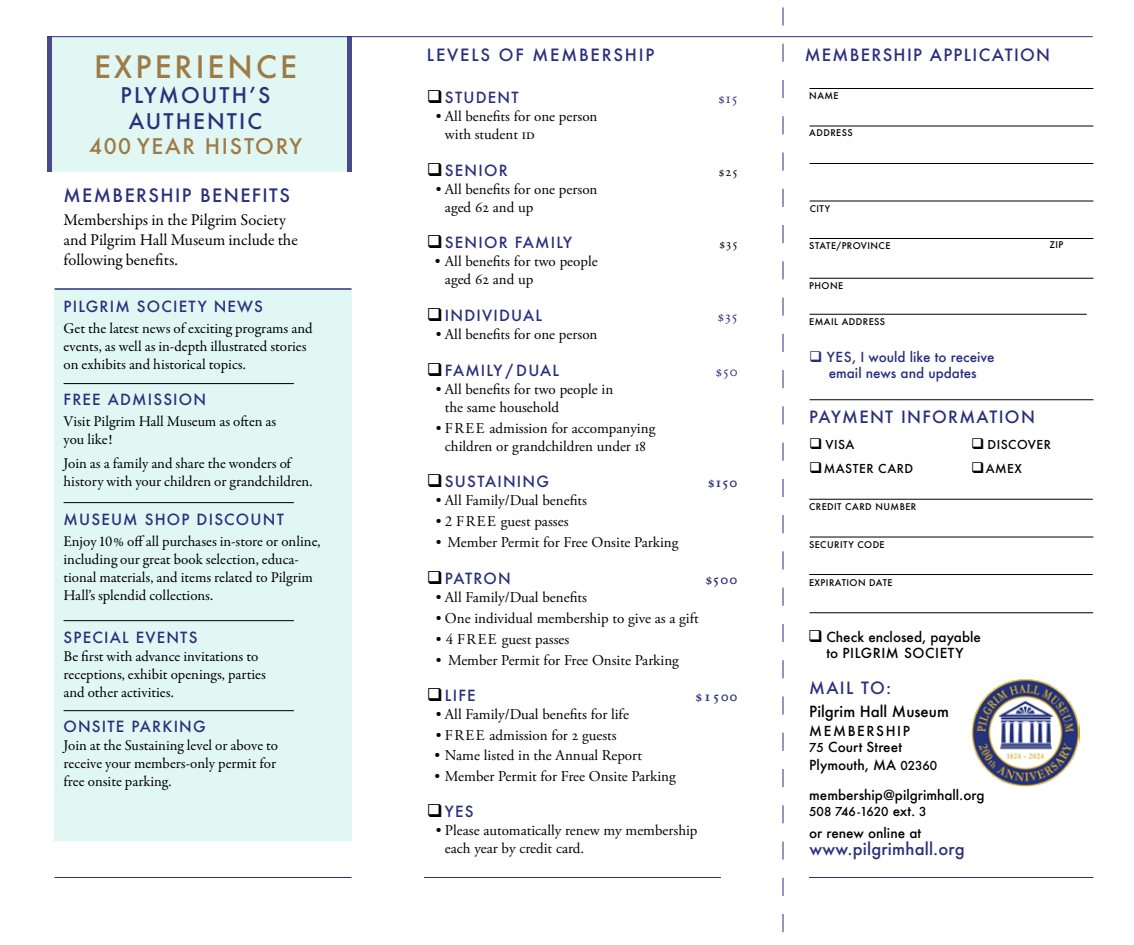
<style>
.page{position:relative;width:1134px;height:945px;background:#fff}
.page>*{position:absolute;margin:0;border:0;box-sizing:border-box;transform-origin:0 0}
.t1{font:500 30px "Futura";letter-spacing:.1em;color:#9e7b46}
.t2{font:500 21px/25.5px "Futura";letter-spacing:.1em;color:#2a2f7c;text-align:center}
.t3{font:500 21px "Futura";letter-spacing:.08em;color:#9e7b46}
.t4{font:500 18px "Futura";letter-spacing:.08em;color:#2a2f7c}
.t5{font:16.5px/19.8px "Garamond Premr Pro";color:#000}
.t6{font:500 16.5px "Futura";letter-spacing:.08em;color:#2a2f7c}
.t7{font:500 16.5px "Futura";letter-spacing:.01em;color:#2a2f7c}
.t8{font:500 16.5px "Futura";letter-spacing:.11em;color:#2a2f7c}
.t9{font:15px/18px "Adobe Garamond Pro";color:#000}
.t10{font:15px/18px "Garamond Premr Pro";color:#000}
.t11{font:500 15px "Futura";letter-spacing:.08em;color:#2a2f7c}
.t12{font:500 15px "Futura";color:#000}
.t13{font:600 15px "Adobe Garamond Pro";color:#2a2f7c}
.t14{font:15px "Adobe Garamond Pro";color:#2a2f7c}
.t15{font:500 13.5px/16.2px "Futura";color:#000;text-align:center}
.t16{font:500 13.5px/16.2px "Futura";color:#2a2f7c;text-align:center}
.t17{font:500 13.5px/16.2px "Futura";letter-spacing:.08em;color:#000}
.t18{font:13.5px "Adobe Garamond Pro";color:#000}
.t19{font:500 12px "Futura";letter-spacing:.04em;color:#000}
.t20{font:500 12px "Futura";color:#000}
.t21{font:500 9px "Futura";letter-spacing:.05em;color:#000}
.s1{color:#000}
.s2{font-size:12px}
.s3{font-size:13.5px}
</style>
<div class="page">
<img style="left:971px;top:679px;width:108px;height:108px">
<hr style="left:810px;top:88px;width:283px;height:1px;background:#000">
<hr style="left:810px;top:126px;width:283px;height:1px;background:#000">
<hr style="left:810px;top:163px;width:283px;height:1px;background:#000">
<hr style="left:810px;top:201px;width:283px;height:1px;background:#000">
<hr style="left:810px;top:238px;width:283px;height:1px;background:#000">
<hr style="left:810px;top:314px;width:277px;height:1px;background:#000">
<hr style="left:810px;top:399px;width:283px;height:1px;background:#000">
<hr style="left:809px;top:499px;width:284px;height:1px;background:#000">
<hr style="left:810px;top:537px;width:283px;height:1px;background:#000">
<hr style="left:809px;top:574px;width:284px;height:1px;background:#000">
<hr style="left:810px;top:612px;width:283px;height:1px;background:#000">
<hr style="left:810px;top:278px;width:283px;height:1px;background:#000">
<svg style="left:783px;top:7px;width:1px;height:925px"></svg>
<hr style="left:424px;top:877px;width:297px;height:1px;background:#2a2f7c">
<div style="left:52px;top:37px;width:295px;height:135px;background:#e0f7f3"></div>
<div style="left:55px;top:289px;width:297px;height:552px;background:#e0f7f3"></div>
<hr style="left:64px;top:383px;width:230px;height:1px;background:#000">
<hr style="left:64px;top:502px;width:230px;height:1px;background:#000">
<hr style="left:64px;top:620px;width:230px;height:1px;background:#000">
<hr style="left:55px;top:288px;width:297px;height:2px;background:#2a2f7c">
<div style="left:347px;top:36px;width:5px;height:136px;background:#49498b"></div>
<div style="left:47px;top:36px;width:5px;height:136px;background:#49498b"></div>
<hr style="left:64px;top:710px;width:230px;height:1px;background:#000">
<hr style="left:48px;top:36px;width:1045px;height:1px;background:#2a2f7c">
<hr style="left:809px;top:877px;width:284px;height:1px;background:#2a2f7c">
<hr style="left:55px;top:877px;width:297px;height:1px;background:#2a2f7c">
<h1 class="t1" style="left:94px;top:46px;width:205px">EXPERIENCE</h1>
<h2 class="t2" style="left:121px;top:82px;width:151px">PLYMOUTH’S<br>AUTHENTIC</h2>
<h2 class="t3" style="left:89px;top:132px;width:214px">400 YEAR HISTORY</h2>
<p class="t4" style="left:64px;top:183px;width:228px">MEMBERSHIP BENEFITS</p>
<p class="t5" style="left:64px;top:210px;width:236px">Memberships in the Pilgrim Society and Pilgrim Hall Museum include the following benefits.</p>
<p class="t11" style="left:64px;top:296px;width:201px">PILGRIM SOCIETY NEWS</p>
<p class="t10" style="left:64px;top:320px;width:251px">Get the latest news of exciting programs and events, as well as in-depth illustrated stories on exhibits and historical topics.</p>
<p class="t11" style="left:64px;top:389px;width:144px">FREE ADMISSION</p>
<p class="t10" style="left:64px;top:413px;width:214px">Visit Pilgrim Hall Museum as often as you like!</p>
<p class="t10" style="left:64px;top:455px;width:251px">Join as a family and share the wonders of history with your children or grandchildren.</p>
<p class="t11" style="left:64px;top:509px;width:222px">MUSEUM SHOP DISCOUNT</p>
<p class="t10" style="left:64px;top:533px;width:259px">Enjoy 10% off all purchases in-store or online, including our great book selection, educa&shy;tional materials, and items related to Pilgrim Hall’s splendid collections.</p>
<p class="t11" style="left:64px;top:627px;width:135px">SPECIAL EVENTS</p>
<p class="t10" style="left:64px;top:647px;width:204px">Be first with advance invitations to receptions, exhibit openings, parties and other activities.</p>
<p class="t11" style="left:64px;top:716px;width:144px">ONSITE PARKING</p>
<p class="t10" style="left:64px;top:737px;width:216px">Join at the Sustaining level or above to receive your members-only permit for free onsite parking.</p>
<p class="t8" style="left:427px;top:44px;width:229px">LEVELS OF MEMBERSHIP</p>
<p class="t11" style="left:427px;top:87px;width:93px"><span class="s1">❑</span> STUDENT</p>
<p class="t14" style="left:718px;top:89px;width:21px">$15</p>
<p class="t9" style="left:445px;top:108px;width:154px;text-indent:-9px">• All benefits for one person with student id</p>
<p class="t11" style="left:427px;top:160px;width:82px"><span class="s1">❑</span> SENIOR</p>
<p class="t18" style="left:719px;top:163px;width:20px">$25</p>
<p class="t9" style="left:445px;top:181px;width:154px;text-indent:-9px">• All benefits for one person aged 62 and up</p>
<p class="t11" style="left:427px;top:232px;width:147px"><span class="s1">❑</span> SENIOR FAMILY</p>
<p class="t18" style="left:720px;top:236px;width:19px">$35</p>
<p class="t9" style="left:445px;top:253px;width:154px;text-indent:-10px">• All benefits for two people aged 62 and up</p>
<p class="t11" style="left:427px;top:305px;width:117px"><span class="s1">❑</span> INDIVIDUAL</p>
<p class="t14" style="left:718px;top:307px;width:21px">$35</p>
<p class="t9" style="left:436px;top:326px;width:163px">• All benefits for one person</p>
<p class="t11" style="left:427px;top:360px;width:134px"><span class="s1">❑</span> FAMILY / DUAL</p>
<p class="t14" style="left:716px;top:362px;width:23px">$50</p>
<p class="t9" style="left:445px;top:380px;width:170px;text-indent:-9px">• All benefits for two people in the same household</p>
<p class="t9" style="left:436px;top:419px;width:221px;text-align:center">• FRE E admission for accompanying children or grandchildren under 18</p>
<p class="t11" style="left:427px;top:471px;width:124px"><span class="s1">❑</span> SUSTAINING</p>
<p class="t13" style="left:708px;top:474px;width:31px">$150</p>
<p class="t9" style="left:436px;top:492px;width:153px">• All Family/Dual benefits</p>
<p class="t9" style="left:436px;top:513px;width:134px">• 2 FREE guest passes</p>
<p class="t9" style="left:436px;top:534px;width:244px">• Member Permit for Free Onsite Parking</p>
<p class="t11" style="left:427px;top:568px;width:85px"><span class="s1">❑</span> PATRON</p>
<p class="t13" style="left:706px;top:570px;width:33px">$500</p>
<p class="t9" style="left:436px;top:589px;width:153px">• All Family/Dual benefits</p>
<p class="t9" style="left:436px;top:610px;width:265px">• One individual membership to give as a gift</p>
<p class="t9" style="left:436px;top:631px;width:135px">• 4 FRE E guest passes</p>
<p class="t9" style="left:436px;top:652px;width:245px">• Member Permit for Free Onsite Parking</p>
<p class="t11" style="left:427px;top:685px;width:50px"><span class="s1">❑</span> LIFE</p>
<p class="t13" style="left:695px;top:688px;width:44px">$1500</p>
<p class="t9" style="left:436px;top:706px;width:195px">• All Family/Dual benefits for life</p>
<p class="t9" style="left:436px;top:727px;width:182px">• FRE E admission for 2 guests</p>
<p class="t9" style="left:434px;top:747px;width:209px">• Name listed in the Annual Report</p>
<p class="t9" style="left:434px;top:768px;width:243px">• Member Permit for Free Onsite Parking</p>
<p class="t11" style="left:427px;top:802px;width:48px"><span class="s1">❑</span> YES</p>
<p class="t9" style="left:445px;top:822px;width:254px;text-indent:-9px">• Please automatically renew my membership each year by credit card.</p>
<p class="t6" style="left:805px;top:43px;width:247px">MEMBERSHIP APPLICATION</p>
<p class="t21" style="left:809px;top:89px;width:31px">NAME</p>
<p class="t21" style="left:809px;top:127px;width:45px">ADDRESS</p>
<p class="t21" style="left:810px;top:202px;width:22px">CITY</p>
<p class="t21" style="left:809px;top:239px;width:83px">STATE/PROVINCE</p>
<p class="t21" style="left:1049px;top:238px;width:16px">ZIP</p>
<p class="t21" style="left:809px;top:279px;width:35px">PHONE</p>
<p class="t21" style="left:809px;top:315px;width:77px">EMAIL ADDRESS</p>
<p class="t16" style="left:809px;top:348px;width:187px">❑ YES, I would like to receive email news and updates</p>
<p class="t6" style="left:809px;top:406px;width:227px">PAYMENT INFORMATION</p>
<p class="t19" style="left:809px;top:436px;width:47px">❑ VISA</p>
<p class="t19" style="left:971px;top:436px;width:81px">❑ DISCOVER</p>
<p class="t19" style="left:809px;top:460px;width:105px">❑MASTER CARD</p>
<p class="t19" style="left:971px;top:460px;width:52px">❑AMEX</p>
<p class="t21" style="left:809px;top:500px;width:109px">CREDIT CARD NUMBER</p>
<p class="t21" style="left:809px;top:539px;width:77px">SECURITY CODE</p>
<p class="t21" style="left:809px;top:576px;width:85px">EXPIRATION DATE</p>
<p class="t15" style="left:808px;top:629px;width:174px">❑ Check enclosed, payable to PILGRIM SOCIETY</p>
<p class="t6" style="left:809px;top:677px;width:84px">MAIL TO:</p>
<p class="t12" style="left:809px;top:701px;width:141px">Pilgrim Hall Museum</p>
<p class="t17" style="left:809px;top:723px;width:102px">MEMBERSHIP<br><span class="s2">75</span> Court Street</p>
<p class="t15" style="left:809px;top:757px;width:130px">Plymouth, MA <span class="s2">02360</span></p>
<p class="t15" style="left:809px;top:787px;width:177px">membership@pilgrimhall.org</p>
<p class="t20" style="left:809px;top:804px;width:119px">508 746-1620 <span class="s3">ext.</span> 3</p>
<p class="t7" style="left:810px;top:838px;width:157px">www.pilgrimhall.org</p>
<p class="t15" style="left:809px;top:825px;width:114px">or renew online at</p>
</div>
